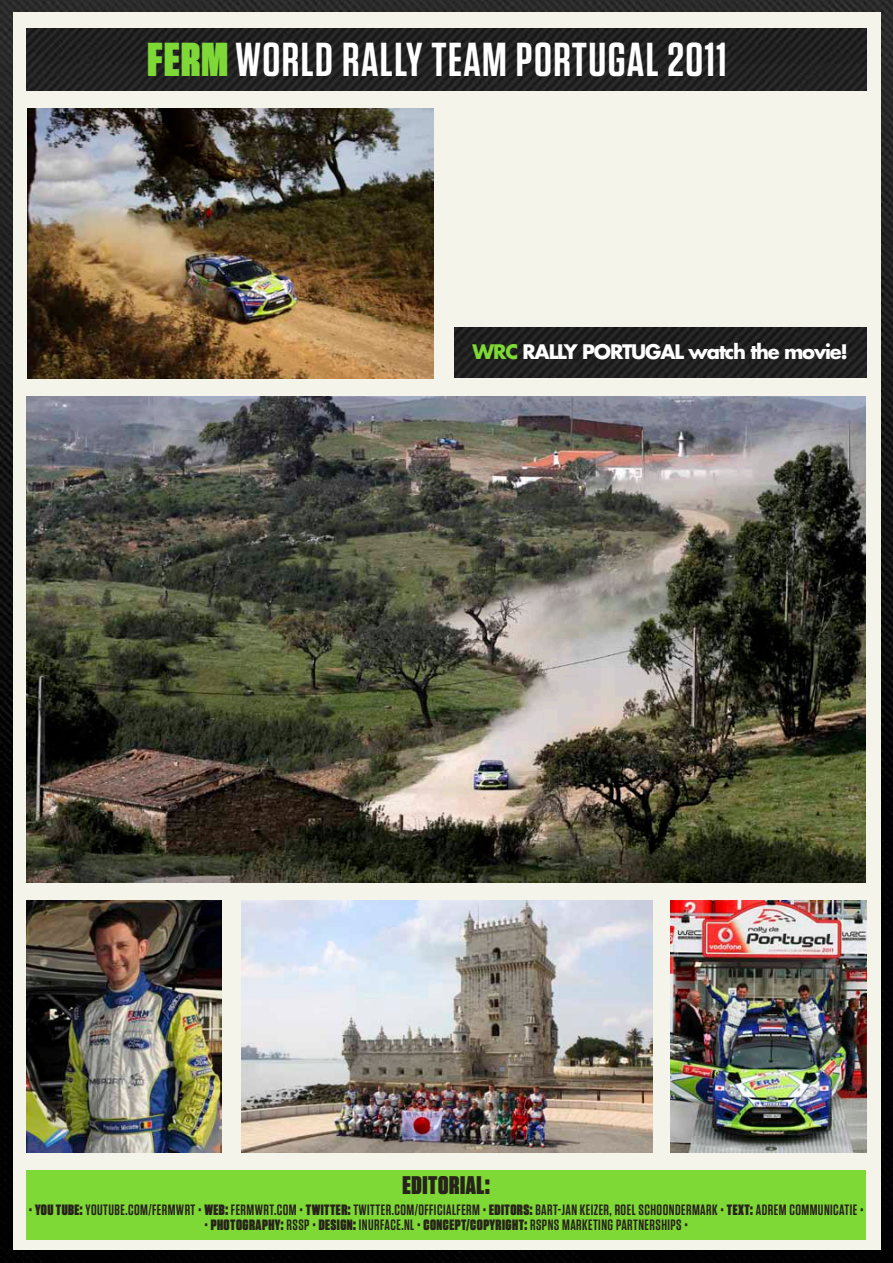
<style>
.page{position:relative;width:893px;height:1263px;background:#fff}
.page>*{position:absolute;margin:0;border:0;box-sizing:border-box;transform-origin:0 0}
.t1{font:600 47.55px "Tungsten";letter-spacing:.03em;color:#fff}
.t2{font:900 25.5px "Tungsten";color:#28221c}
.t3{font:700 19.5px "Futura Std";letter-spacing:-.06em;color:#fff}
.t4{font:600 15px "Tungsten";letter-spacing:.03em;color:#28221c}
.t5{font:900 15px "Tungsten";color:#28221c}
.s1{font-weight:900;color:#7ed836}
.s2{color:#7ed836}
.s3{font-weight:900}
.s4{font-weight:600}
</style>
<div class="page">
<img style="left:0;top:0;width:893px;height:1263px">
<div style="left:13px;top:13px;width:867px;height:1237px;background:#f4f4eb"></div>
<img style="left:26px;top:396px;width:840px;height:486px">
<img style="left:28px;top:108px;width:406px;height:270px">
<img style="left:241px;top:900px;width:411px;height:252px">
<img style="left:26px;top:900px;width:196px;height:252px">
<img style="left:671px;top:900px;width:195px;height:252px">
<img style="left:26px;top:28px;width:840px;height:62px">
<div style="left:26px;top:1170px;width:840px;height:69px;background:#7ed836"></div>
<img style="left:455px;top:327px;width:411px;height:51px">
<h1 class="t1" style="left:148px;top:35px;width:580px"><span class="s1">FERM</span> WORLD RALLY TEAM PORTUGAL 2011</h1>
<h3 class="t3" style="left:473px;top:339px;width:62px"><span class="s2">WRC</span> RALLY</h3>
<h3 class="t3" style="left:582px;top:339px;width:26px">PORT</h3>
<h3 class="t3" style="left:631px;top:339px;width:218px">UGAL watch the movie!</h3>
<h2 class="t2" style="left:403px;top:1170px;width:11px">EDITORIAL</h2>
<h2 class="t2" style="left:485px;top:1170px;width:6px">:</h2>
<p class="t4" style="left:29px;top:1202px;width:290px">• <span class="s3">YOU TUBE:</span> YOUTUBE.COM/FERMWRT • <span class="s3">WEB:</span> FERMWRT.COM • <span class="s3">TWITTER</span></p>
<p class="t4" style="left:348px;top:1202px;width:149px"><span class="s3">:</span> TWITTER.COM/OFFICIALFERM • <span class="s3">EDITORS</span></p>
<p class="t4" style="left:530px;top:1202px;width:335px"><span class="s3">:</span> BART-JAN KEIZER, ROEL SCHOONDERMARK • <span class="s3">TEXT:</span> ADREM COMMUNICATIE •</p>
<p class="t5" style="left:204px;top:1216px;width:14px"><span class="s4">•</span> PHOT</p>
<p class="t5" style="left:236px;top:1216px;width:21px">OGRAPH</p>
<p class="t4" style="left:275px;top:1217px;width:163px"><span class="s3">Y:</span> RSSP • <span class="s3">DESIGN:</span> INURFACE.NL • <span class="s3">CONCEPT</span></p>
<p class="t4" style="left:466px;top:1217px;width:223px"><span class="s3">/COPYRIGHT:</span> RSPNS MARKETING PARTNERSHIPS •</p>
</div>
